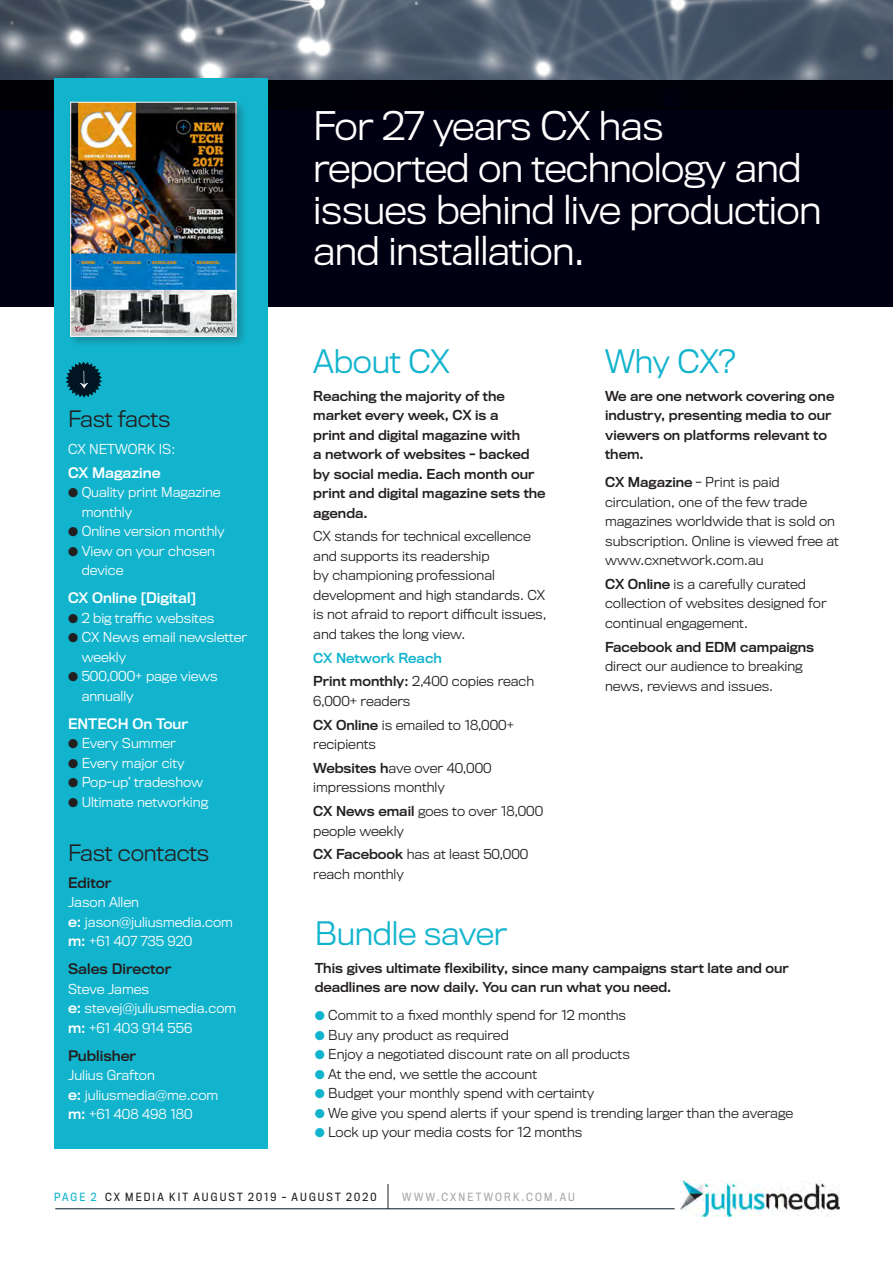
<style>
.page{position:relative;width:893px;height:1263px;background:#fff}
.page>*{position:absolute;margin:0;border:0;box-sizing:border-box;transform-origin:0 0}
.t1{font:300 36.6px/41.8px "Titling Gothic FB Normal";letter-spacing:-.02em;color:#fff}
.t2{font:300 30px "Titling Gothic FB Normal";letter-spacing:-.01em;color:#12b4cd}
.t3{font:300 21px "Titling Gothic FB Normal";letter-spacing:-.01em;color:#231f20}
.t4{font:13.5px "Titling Gothic FB Normal Standard";color:#fff}
.t5{font:13.5px "Titling Gothic FB Normal Standard";color:#231f20}
.t6{font:300 12.75px/19.5px "Titling Gothic FB Normal";color:#231f20}
.t7{font:300 12.75px/19.5px "Titling Gothic FB Normal";color:#fff}
.t8{font:12.75px/19.5px "Titling Gothic FB Normal Standard";color:#231f20}
.t9{font:12.75px "Titling Gothic FB Normal Standard";color:#12b4cd}
.t10{font:10.5px "Titling Gothic FB Narrow";letter-spacing:.205em;color:#231f20}
.t11{font:10.5px "Titling Gothic FB Narrow";letter-spacing:.205em;color:#a8a9ad}
.s1{color:#231f20}
.s2{font-family:"Titling Gothic FB Normal Standard";font-weight:400;font-size:13.5px}
.s3{font-family:"Titling Gothic FB Normal Standard";font-weight:400}
.s4{color:#12b4cd}
</style>
<div class="page">
<div style="left:0;top:81px;width:893px;height:226px;background:#000012"></div>
<img style="left:0;top:0;width:893px;height:110px">
<div style="left:54px;top:79px;width:214px;height:1070px;background:#12b4cd"></div>
<hr style="left:55px;top:1208px;width:620px;height:1px;background:#011622">
<svg style="left:388px;top:1184px;width:1px;height:25px"></svg>
<img style="left:680px;top:1180px;width:160px;height:37px">
<div style="left:67px;top:98px;width:181px;height:250px;background:#231f20;opacity:.3"></div>
<img style="left:73px;top:104px;width:161px;height:230px">
<div style="left:71px;top:102px;width:165px;height:234px;border:1px solid #fff"></div>
<svg style="left:66px;top:361px;width:36px;height:37px"></svg>
<p class="t3" style="left:68px;top:407px;width:104px">Fast facts</p>
<p class="t7" style="left:68px;top:439px;width:109px">CX NETWORK IS:</p>
<p class="t4" style="left:68px;top:465px;width:94px">CX Magazine</p>
<p class="t7" style="left:82px;top:483px;width:140px;text-indent:-14px"><span class="s1">●</span> Quality print Magazine monthly</p>
<p class="t7" style="left:68px;top:522px;width:158px"><span class="s1">●</span> Online version monthly</p>
<p class="t7" style="left:82px;top:541px;width:135px;text-indent:-14px"><span class="s1">●</span> View on your chosen device</p>
<p class="t4" style="left:68px;top:590px;width:130px">CX Online [Digital]</p>
<p class="t7" style="left:68px;top:608px;width:148px"><span class="s1">●</span> 2 big traffic websites</p>
<p class="t7" style="left:82px;top:628px;width:167px;text-indent:-14px"><span class="s1">●</span> CX News email newsletter weekly</p>
<p class="t7" style="left:82px;top:667px;width:138px;text-indent:-14px"><span class="s1">●</span> 500,000+ page views annually</p>
<p class="t4" style="left:68px;top:716px;width:122px">ENTECH On Tour</p>
<p class="t7" style="left:68px;top:734px;width:109px"><span class="s1">●</span> Every Summer</p>
<p class="t7" style="left:68px;top:753px;width:118px"><span class="s1">●</span> Every major city</p>
<p class="t7" style="left:68px;top:773px;width:137px"><span class="s1">●</span> Pop-up’ tradeshow</p>
<p class="t7" style="left:68px;top:792px;width:142px"><span class="s1">●</span> Ultimate networking</p>
<p class="t3" style="left:68px;top:841px;width:143px">Fast contacts</p>
<p class="t5" style="left:68px;top:874px;width:45px">Editor</p>
<p class="t7" style="left:68px;top:893px;width:72px">Jason Allen</p>
<p class="t7" style="left:68px;top:912px;width:167px"><span class="s2">e:</span> jason@juliusmedia.com</p>
<p class="t7" style="left:68px;top:932px;width:126px"><span class="s2">m:</span> +61 407 735 920</p>
<p class="t5" style="left:68px;top:961px;width:105px">Sales Director</p>
<p class="t7" style="left:68px;top:979px;width:83px">Steve James</p>
<p class="t7" style="left:68px;top:999px;width:170px"><span class="s2">e:</span> stevej@juliusmedia.com</p>
<p class="t7" style="left:68px;top:1018px;width:126px"><span class="s2">m:</span> +61 403 914 556</p>
<p class="t5" style="left:68px;top:1048px;width:70px">Publisher</p>
<p class="t7" style="left:68px;top:1066px;width:88px">Julius Grafton</p>
<p class="t7" style="left:68px;top:1085px;width:152px"><span class="s2">e:</span> juliusmedia@me.com</p>
<p class="t7" style="left:68px;top:1105px;width:126px"><span class="s2">m:</span> +61 408 498 180</p>
<p class="t1" style="left:313px;top:106px;width:510px">For 27 years CX has reported on technology and issues behind live production and installation.</p>
<p class="t2" style="left:313px;top:344px;width:138px">About CX</p>
<p class="t8" style="left:313px;top:386px;width:234px">Reaching the majority of the market every week, CX is a<br>print and digital magazine with<br>a network of websites - backed by social media. Each month our print and digital magazine sets the agenda.</p>
<p class="t6" style="left:313px;top:527px;width:235px">CX stands for technical excellence and supports its readership<br>by championing professional development and high standards. CX is not afraid to report difficult issues, and takes the long view.</p>
<p class="t9" style="left:313px;top:650px;width:130px">CX Network Reach</p>
<p class="t6" style="left:313px;top:672px;width:223px"><span class="s3">Print monthly:</span> 2,400 copies reach<br>6,000+ readers</p>
<p class="t6" style="left:313px;top:715px;width:202px"><span class="s3">CX Online</span> is emailed to 18,000+ recipients</p>
<p class="t6" style="left:313px;top:759px;width:180px"><span class="s3">Websites h</span>ave over 40,000 impressions monthly</p>
<p class="t6" style="left:313px;top:802px;width:231px"><span class="s3">CX News email</span> goes to over 18,000 people weekly</p>
<p class="t6" style="left:313px;top:845px;width:217px"><span class="s3">CX Facebook</span> has at least 50,000 reach monthly</p>
<p class="t2" style="left:605px;top:344px;width:132px">Why CX?</p>
<p class="t8" style="left:605px;top:386px;width:231px">We are one network covering one industry, presenting media to our viewers on platforms relevant to them.</p>
<p class="t6" style="left:605px;top:473px;width:235px"><span class="s3">CX Magazine</span> - Print is paid circulation, one of the few trade magazines worldwide that is sold on subscription. Online is viewed free at www.cxnetwork.com.au</p>
<p class="t6" style="left:605px;top:575px;width:223px"><span class="s3">CX Online</span> is a carefully curated collection of websites designed for continual engagement.</p>
<p class="t6" style="left:605px;top:637px;width:211px"><span class="s3">Facebook and EDM campaigns </span>direct our audience to breaking news, reviews and issues.</p>
<p class="t2" style="left:315px;top:916px;width:194px">Bundle saver</p>
<p class="t8" style="left:315px;top:958px;width:476px">This gives ultimate flexibility, since many campaigns start late and our deadlines are now daily. You can run what you need.</p>
<p class="t6" style="left:315px;top:1006px;width:313px"><span class="s4">●</span> Commit to a fixed monthly spend for 12 months</p>
<p class="t6" style="left:315px;top:1025px;width:196px"><span class="s4">●</span> Buy any product as required</p>
<p class="t6" style="left:315px;top:1045px;width:317px"><span class="s4">●</span> Enjoy a negotiated discount rate on all products</p>
<p class="t6" style="left:315px;top:1064px;width:224px"><span class="s4">●</span> At the end, we settle the account</p>
<p class="t6" style="left:315px;top:1084px;width:281px"><span class="s4">●</span> Budget your monthly spend with certainty</p>
<p class="t6" style="left:315px;top:1103px;width:480px"><span class="s4">●</span> We give you spend alerts if your spend is trending larger than the average</p>
<p class="t6" style="left:315px;top:1123px;width:269px"><span class="s4">●</span> Lock up your media costs for 12 months</p>
<p class="t10" style="left:54px;top:1190px;width:324px"><span class="s4">PAGE 2</span> CX MEDIA KIT AUGUST 2019 – AUGUST 2020</p>
<p class="t11" style="left:402px;top:1190px;width:174px">WWW.CXNETWORK.COM.AU</p>
</div>
